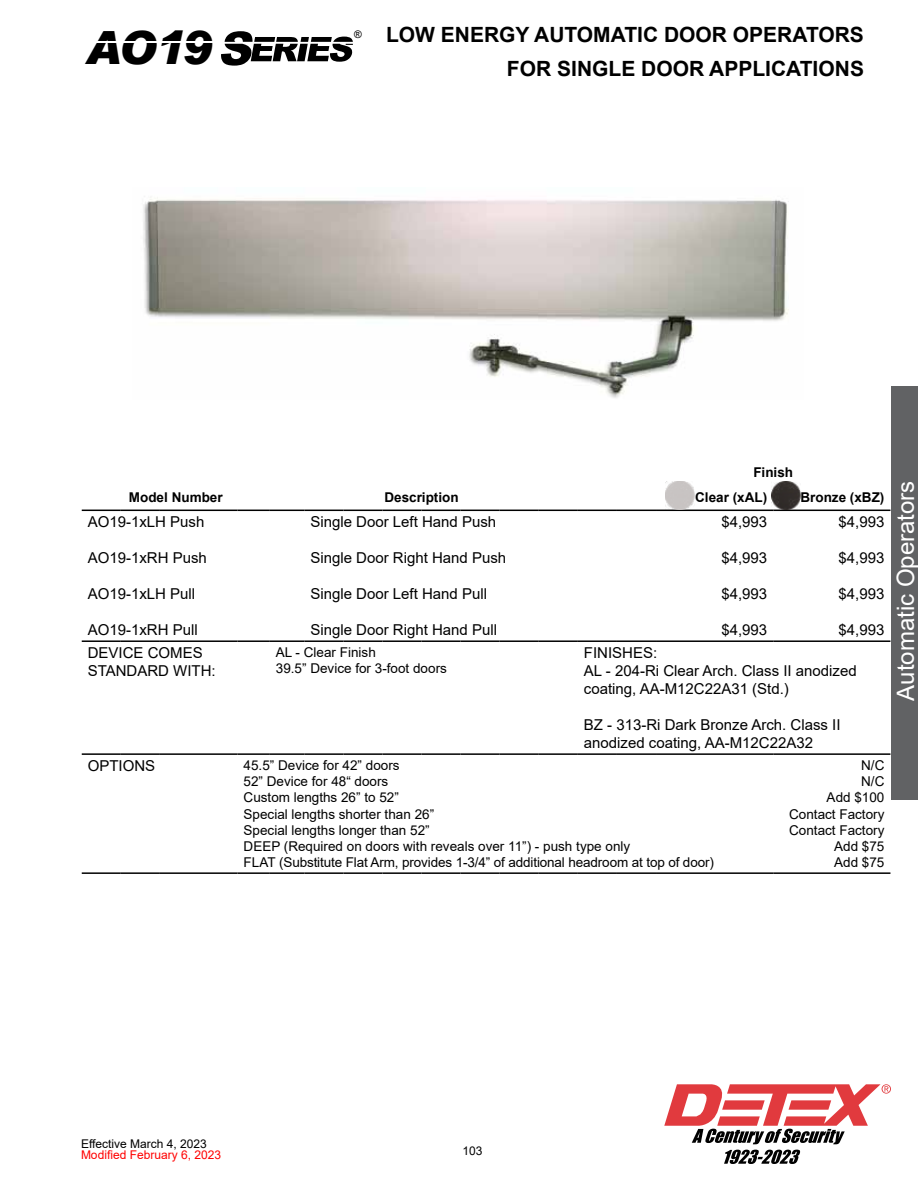
<style>
.page{position:relative;width:918px;height:1188px;background:#fff}
.page>*{position:absolute;margin:0;border:0;box-sizing:border-box;transform-origin:0 0}
.t1{font:italic 900 45.75px "Arial";color:#000}
.t2{font:24px "Arial";color:#fff}
.t3{font:700 21px "Arial";color:#000}
.t4{font:15px/18px "Arial";color:#000}
.t5{font:13.5px/16.2px "Arial";color:#000}
.t6{font:700 13.5px "Arial";color:#000}
.t7{font:12px "Arial";color:#000}
.t8{font:12px "Arial";color:#f00}
.t9{font:10.35px "Arial";color:#000}
</style>
<div class="page">
<svg style="left:724px;top:1150px;width:76px;height:14px"></svg>
<svg style="left:664px;top:1084px;width:227px;height:60px"></svg>
<img style="left:143px;top:197px;width:646px;height:201px">
<svg style="left:221px;top:31px;width:132px;height:35px"></svg>
<hr style="left:82px;top:510px;width:39px;height:1px;background:#000">
<hr style="left:121px;top:510px;width:39px;height:1px;background:#000">
<hr style="left:160px;top:510px;width:78px;height:1px;background:#000">
<hr style="left:238px;top:510px;width:32px;height:1px;background:#000">
<hr style="left:270px;top:510px;width:34px;height:1px;background:#000">
<hr style="left:304px;top:510px;width:39px;height:1px;background:#000">
<hr style="left:343px;top:510px;width:39px;height:1px;background:#000">
<hr style="left:382px;top:510px;width:40px;height:1px;background:#000">
<hr style="left:422px;top:510px;width:39px;height:1px;background:#000">
<hr style="left:461px;top:510px;width:39px;height:1px;background:#000">
<hr style="left:500px;top:510px;width:39px;height:1px;background:#000">
<hr style="left:539px;top:510px;width:39px;height:1px;background:#000">
<hr style="left:578px;top:510px;width:39px;height:1px;background:#000">
<hr style="left:617px;top:510px;width:39px;height:1px;background:#000">
<hr style="left:656px;top:510px;width:117px;height:1px;background:#000">
<hr style="left:773px;top:510px;width:117px;height:1px;background:#000">
<hr style="left:82px;top:640px;width:39px;height:2px;background:#000">
<hr style="left:121px;top:640px;width:39px;height:2px;background:#000">
<hr style="left:160px;top:640px;width:78px;height:2px;background:#000">
<hr style="left:238px;top:640px;width:32px;height:2px;background:#000">
<hr style="left:270px;top:640px;width:34px;height:2px;background:#000">
<hr style="left:304px;top:640px;width:39px;height:2px;background:#000">
<hr style="left:343px;top:640px;width:39px;height:2px;background:#000">
<hr style="left:382px;top:640px;width:40px;height:2px;background:#000">
<hr style="left:422px;top:640px;width:39px;height:2px;background:#000">
<hr style="left:461px;top:640px;width:39px;height:2px;background:#000">
<hr style="left:500px;top:640px;width:39px;height:2px;background:#000">
<hr style="left:539px;top:640px;width:39px;height:2px;background:#000">
<hr style="left:578px;top:640px;width:39px;height:2px;background:#000">
<hr style="left:617px;top:640px;width:39px;height:2px;background:#000">
<hr style="left:656px;top:640px;width:117px;height:2px;background:#000">
<hr style="left:773px;top:640px;width:117px;height:2px;background:#000">
<hr style="left:82px;top:753px;width:39px;height:2px;background:#000">
<hr style="left:121px;top:753px;width:39px;height:2px;background:#000">
<hr style="left:160px;top:753px;width:78px;height:2px;background:#000">
<hr style="left:238px;top:753px;width:32px;height:2px;background:#000">
<hr style="left:270px;top:753px;width:34px;height:2px;background:#000">
<hr style="left:304px;top:753px;width:39px;height:2px;background:#000">
<hr style="left:343px;top:753px;width:39px;height:2px;background:#000">
<hr style="left:382px;top:753px;width:40px;height:2px;background:#000">
<hr style="left:422px;top:753px;width:39px;height:2px;background:#000">
<hr style="left:461px;top:753px;width:39px;height:2px;background:#000">
<hr style="left:500px;top:753px;width:39px;height:2px;background:#000">
<hr style="left:539px;top:753px;width:39px;height:2px;background:#000">
<hr style="left:578px;top:753px;width:39px;height:2px;background:#000">
<hr style="left:617px;top:753px;width:39px;height:2px;background:#000">
<hr style="left:656px;top:753px;width:117px;height:2px;background:#000">
<hr style="left:773px;top:753px;width:117px;height:2px;background:#000">
<hr style="left:82px;top:872px;width:39px;height:2px;background:#000">
<hr style="left:121px;top:872px;width:39px;height:2px;background:#000">
<hr style="left:160px;top:872px;width:78px;height:2px;background:#000">
<hr style="left:238px;top:872px;width:32px;height:2px;background:#000">
<hr style="left:270px;top:872px;width:34px;height:2px;background:#000">
<hr style="left:304px;top:872px;width:39px;height:2px;background:#000">
<hr style="left:343px;top:872px;width:39px;height:2px;background:#000">
<hr style="left:382px;top:872px;width:40px;height:2px;background:#000">
<hr style="left:422px;top:872px;width:39px;height:2px;background:#000">
<hr style="left:461px;top:872px;width:39px;height:2px;background:#000">
<hr style="left:500px;top:872px;width:39px;height:2px;background:#000">
<hr style="left:539px;top:872px;width:39px;height:2px;background:#000">
<hr style="left:578px;top:872px;width:39px;height:2px;background:#000">
<hr style="left:617px;top:872px;width:39px;height:2px;background:#000">
<hr style="left:656px;top:872px;width:117px;height:2px;background:#000">
<hr style="left:773px;top:872px;width:117px;height:2px;background:#000">
<img style="left:666px;top:481px;width:28px;height:28px">
<img style="left:772px;top:481px;width:28px;height:28px">
<div style="left:891px;top:387px;width:27px;height:413px;background:#616264"></div>
<h1 class="t1" style="left:86px;top:20px;width:127px">AO19</h1>
<p class="t9" style="left:354px;top:28px;width:9px">®</p>
<h3 class="t3" style="left:386px;top:20px;width:479px">LOW ENERGY AUTOMATIC DOOR OPERATORS</h3>
<h3 class="t3" style="left:507px;top:54px;width:359px">FOR SINGLE DOOR APPLICATIONS</h3>
<p class="t6" style="left:753px;top:463px;width:41px">Finish</p>
<p class="t6" style="left:129px;top:487px;width:95px">Model Number</p>
<p class="t6" style="left:384px;top:487px;width:76px">Description</p>
<p class="t6" style="left:695px;top:487px;width:74px">Clear (xAL)</p>
<p class="t6" style="left:800px;top:487px;width:85px">Bronze (xBZ)</p>
<p class="t4" style="left:88px;top:513px;width:118px">AO19-1xLH Push</p>
<p class="t4" style="left:88px;top:549px;width:121px">AO19-1xRH Push</p>
<p class="t4" style="left:88px;top:585px;width:109px">AO19-1xLH Pull</p>
<p class="t4" style="left:88px;top:621px;width:112px">AO19-1xRH Pull</p>
<p class="t4" style="left:721px;top:513px;width:47px">$4,993</p>
<p class="t4" style="left:721px;top:549px;width:47px">$4,993</p>
<p class="t4" style="left:721px;top:585px;width:47px">$4,993</p>
<p class="t4" style="left:721px;top:621px;width:47px">$4,993</p>
<p class="t4" style="left:839px;top:513px;width:47px">$4,993</p>
<p class="t4" style="left:839px;top:549px;width:47px">$4,993</p>
<p class="t4" style="left:839px;top:585px;width:47px">$4,993</p>
<p class="t4" style="left:839px;top:621px;width:47px">$4,993</p>
<p class="t4" style="left:310px;top:513px;width:187px">Single Door Left Hand Push</p>
<p class="t4" style="left:310px;top:549px;width:197px">Single Door Right Hand Push</p>
<p class="t4" style="left:310px;top:585px;width:178px">Single Door Left Hand Pull</p>
<p class="t4" style="left:310px;top:621px;width:188px">Single Door Right Hand Pull</p>
<p class="t4" style="left:88px;top:644px;width:130px">DEVICE COMES<br>STANDARD WITH:</p>
<p class="t5" style="left:276px;top:644px;width:173px">AL - Clear Finish<br>39.5” Device for 3-foot doors</p>
<p class="t4" style="left:584px;top:644px;width:274px">FINISHES:<br>AL - 204-Ri Clear Arch. Class II anodized coating, AA-M12C22A31 (Std.)</p>
<p class="t4" style="left:584px;top:716px;width:258px">BZ - 313-Ri Dark Bronze Arch. Class II anodized coating, AA-M12C22A32</p>
<p class="t4" style="left:88px;top:757px;width:69px">OPTIONS</p>
<p class="t5" style="left:244px;top:757px;width:472px">45.5” Device for 42” doors<br>52” Device for 48“ doors<br>Custom lengths 26” to 52”<br>Special lengths shorter than 26”<br>Special lengths longer than 52”<br>DEEP (Required on doors with reveals over 11”) - push type only<br>FLAT (Substitute Flat Arm, provides 1-3/4” of additional headroom at top of door)</p>
<p class="t5" style="left:789px;top:757px;width:97px;text-align:right">N/C<br>N/C<br>Add $100<br>Contact Factory<br>Contact Factory<br>Add $75<br>Add $75</p>
<h2 class="t2" style="left:889px;top:701px;width:222px;rotate:-90deg">Automatic Operators</h2>
<p class="t7" style="left:81px;top:1136px;width:127px">Effective March 4, 2023</p>
<p class="t8" style="left:81px;top:1147px;width:142px">Modified February 6, 2023</p>
<p class="t7" style="left:462px;top:1142px;width:22px">103</p>
</div>
